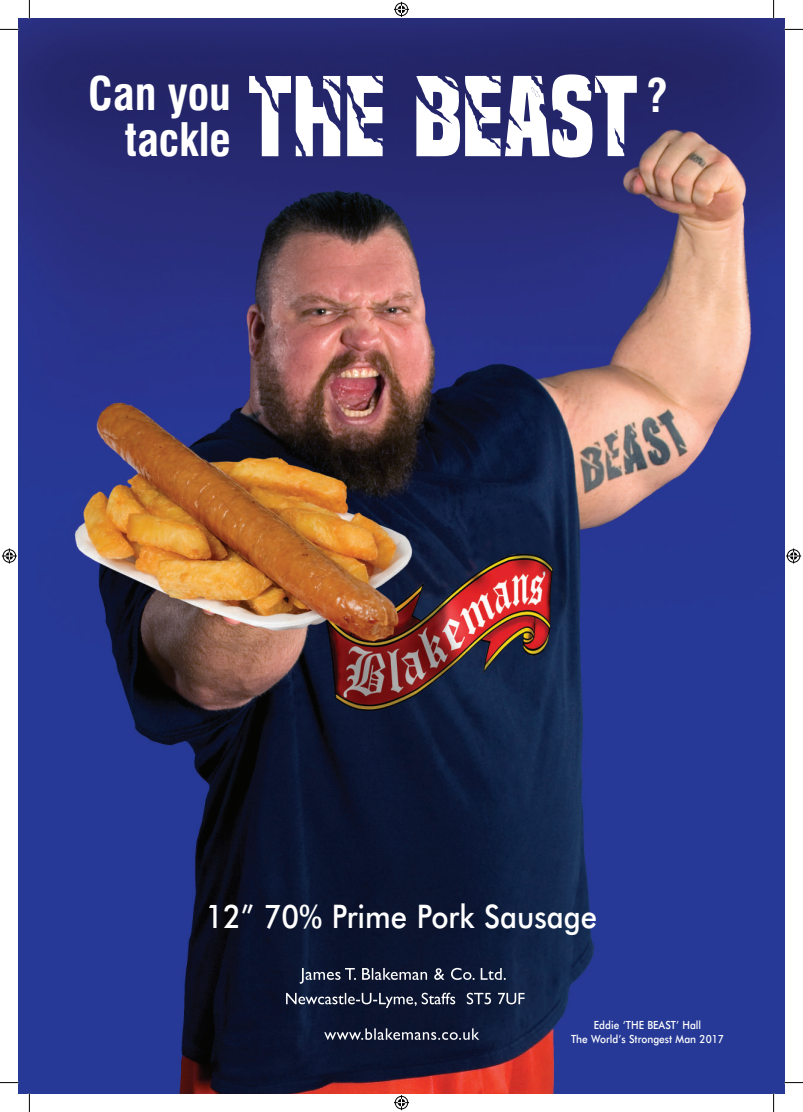
<style>
.page{position:relative;width:803px;height:1112px;background:#fff}
.page>*{position:absolute;margin:0;border:0;box-sizing:border-box;transform-origin:0 0}
.t1{font:700 condensed 45px/45px "Swiss 721 BT";color:#fff;text-align:right}
.t2{font:500 32.5px "Futura BT";color:#fff;scale:.9 1}
.t3{font:500 11.25px/13.8px "Futura BT";color:#fff;text-align:center;scale:.9 1}
</style>
<div class="page">
<img style="left:19px;top:19px;width:765px;height:1073px">
<svg style="left:300px;top:967px;width:206px;height:16px"></svg>
<svg style="left:324px;top:1028px;width:155px;height:11px"></svg>
<svg style="left:286px;top:992px;width:238px;height:15px"></svg>
<svg style="left:416px;top:74px;width:221px;height:84px"></svg>
<svg style="left:347px;top:76px;width:36px;height:80px"></svg>
<svg style="left:249px;top:76px;width:91px;height:80px"></svg>
<svg style="left:0;top:29px;width:19px;height:1px"></svg>
<svg style="left:784px;top:29px;width:19px;height:1px"></svg>
<svg style="left:0;top:1081px;width:19px;height:2px"></svg>
<svg style="left:784px;top:1081px;width:19px;height:2px"></svg>
<svg style="left:29px;top:0;width:1px;height:19px"></svg>
<svg style="left:29px;top:1092px;width:1px;height:19px"></svg>
<svg style="left:773px;top:0;width:1px;height:19px"></svg>
<svg style="left:773px;top:1092px;width:1px;height:19px"></svg>
<svg style="left:394px;top:2px;width:15px;height:15px"></svg>
<svg style="left:394px;top:1095px;width:15px;height:14px"></svg>
<svg style="left:2px;top:548px;width:15px;height:15px"></svg>
<svg style="left:786px;top:548px;width:15px;height:15px"></svg>
<h1 class="t1" style="left:88px;top:72px;width:144px">Can you tackle</h1>
<h1 class="t1" style="left:646px;top:73px;width:24px">?</h1>
<h2 class="t2" style="left:206px;top:896px;width:436px">12” 70% Prime Pork Sausage</h2>
<p class="t3" style="left:571px;top:1017px;width:171px">Eddie ‘THE BEAST’ Hall<br>The World’s Strongest Man 2017</p>
</div>
